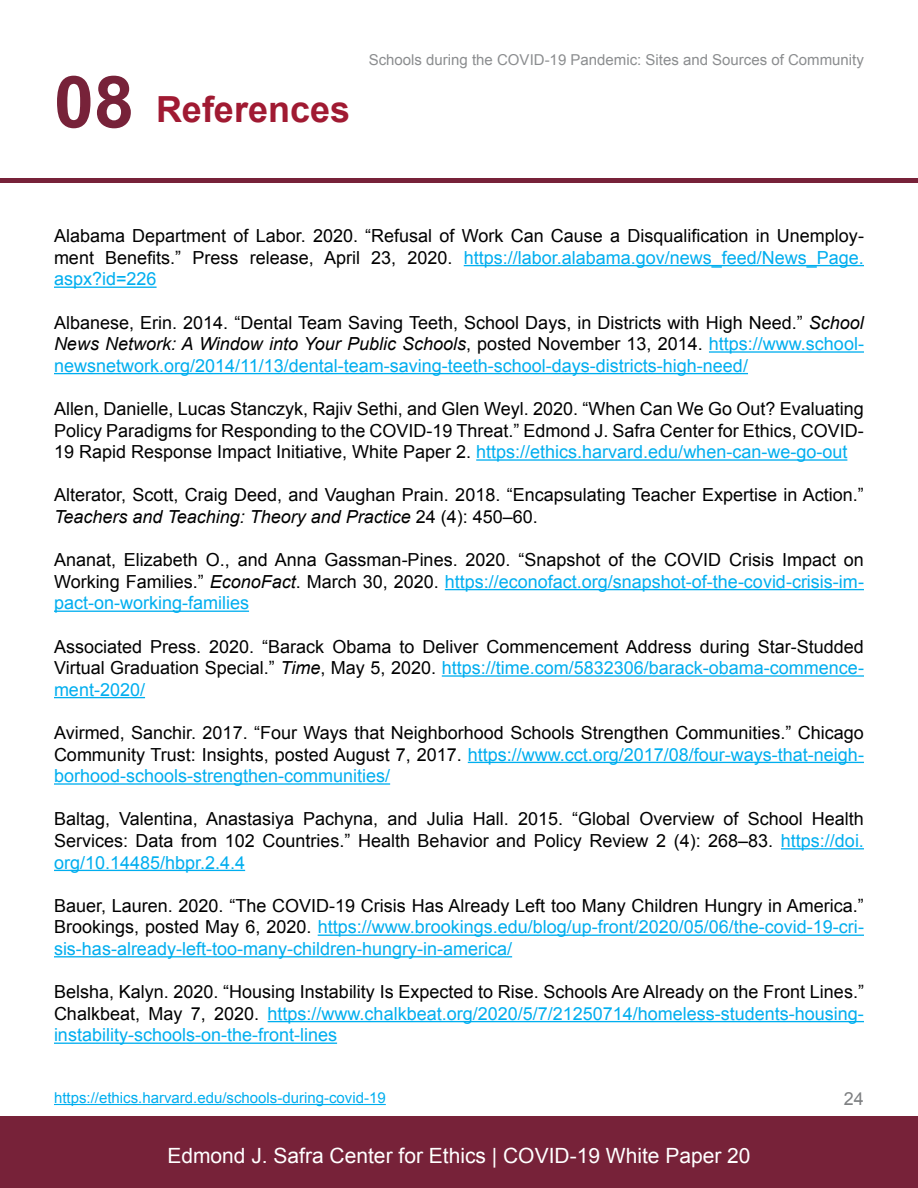
<style>
.page{position:relative;width:918px;height:1188px;background:#fff}
.page>*{position:absolute;margin:0;border:0;box-sizing:border-box;transform-origin:0 0}
.t1{font:700 36px "Arial";color:#a01a32}
.t2{font:21px "Arial";color:#fff}
.t3{font:18px/21.6px "Arial";color:#000;text-align:justify}
.t4{font:18px/21.6px "Arial";color:#00aeef;text-align:justify}
.t5{font:18px "Arial";color:#7e8082}
.t6{font:15px "Arial";color:#8b8d8f}
.t7{font:15px "Arial";color:#00aeef}
.s1{font-size:72px;color:#772239}
.s2{color:#00aeef}
.s3{color:#000}
.s4{font-style:italic;color:#000}
.s5{font-style:italic}
</style>
<div class="page">
<hr style="left:464px;top:265px;width:400px;height:1px;background:#00aeef">
<hr style="left:54px;top:287px;width:103px;height:1px;background:#00aeef">
<hr style="left:709px;top:351px;width:155px;height:2px;background:#00aeef">
<hr style="left:54px;top:373px;width:694px;height:1px;background:#00aeef">
<hr style="left:476px;top:459px;width:371px;height:2px;background:#00aeef">
<hr style="left:445px;top:589px;width:419px;height:1px;background:#00aeef">
<hr style="left:54px;top:611px;width:195px;height:1px;background:#00aeef">
<hr style="left:442px;top:675px;width:422px;height:2px;background:#00aeef">
<hr style="left:54px;top:697px;width:91px;height:1px;background:#00aeef">
<hr style="left:468px;top:762px;width:396px;height:1px;background:#00aeef">
<hr style="left:54px;top:783px;width:336px;height:2px;background:#00aeef">
<hr style="left:781px;top:848px;width:83px;height:1px;background:#00aeef">
<hr style="left:54px;top:870px;width:191px;height:1px;background:#00aeef">
<hr style="left:318px;top:935px;width:546px;height:1px;background:#00aeef">
<hr style="left:54px;top:956px;width:458px;height:1px;background:#00aeef">
<hr style="left:268px;top:1021px;width:596px;height:1px;background:#00aeef">
<hr style="left:54px;top:1043px;width:283px;height:1px;background:#00aeef">
<div style="left:0;top:1116px;width:918px;height:72px;background:#772239"></div>
<div style="left:0;top:178px;width:918px;height:5px;background:#772239"></div>
<hr style="left:54px;top:1104px;width:332px;height:1px;background:#00aeef">
<h1 class="t1" style="left:54px;top:86px;width:298px"><span class="s1">08</span> References</h1>
<p class="t6" style="left:369px;top:50px;width:497px">Schools during the COVID-19 Pandemic: Sites and Sources of Community</p>
<p class="t3" style="left:54px;top:225px;width:811px">Alabama Department of Labor. 2020. “Refusal of Work Can Cause a Disqualification in Unemploy&shy;ment Benefits.” Press release, April 23, 2020. <span class="s2">https://labor.alabama.gov/news_feed/News_Page. aspx?id=226</span></p>
<p class="t4" style="left:54px;top:312px;width:811px"><span class="s3">Albanese, Erin. 2014. “Dental Team Saving Teeth, School Days, in Districts with High Need.”</span> <span class="s4">School News Network: A Window into Your Public Schools</span><span class="s3">, posted November 13, 2014.</span> https://www.school&shy;newsnetwork.org/2014/11/13/dental-team-saving-teeth-school-days-districts-high-need/</p>
<p class="t3" style="left:54px;top:398px;width:811px">Allen, Danielle, Lucas Stanczyk, Rajiv Sethi, and Glen Weyl. 2020. “When Can We Go Out? Evaluating Policy Paradigms for Responding to the COVID-19 Threat.” Edmond J. Safra Center for Ethics, COVID-19 Rapid Response Impact Initiative, White Paper 2. <span class="s2">https://ethics.harvard.edu/when-can-we-go-out</span></p>
<p class="t3" style="left:54px;top:484px;width:811px">Alterator, Scott, Craig Deed, and Vaughan Prain. 2018. “Encapsulating Teacher Expertise in Action.”<br><span class="s5">Teachers and Teaching: Theory and Practice</span> 24 (4): 450–60.</p>
<p class="t3" style="left:54px;top:549px;width:811px">Ananat, Elizabeth O., and Anna Gassman-Pines. 2020. “Snapshot of the COVID Crisis Impact on Working Families.” <span class="s5">EconoFact</span>. March 30, 2020. <span class="s2">https://econofact.org/snapshot-of-the-covid-crisis-im&shy;pact-on-working-families</span></p>
<p class="t3" style="left:54px;top:636px;width:811px">Associated Press. 2020. “Barack Obama to Deliver Commencement Address during Star-Studded Virtual Graduation Special.” <span class="s5">Time</span>, May 5, 2020. <span class="s2">https://time.com/5832306/barack-obama-commence&shy;ment-2020/</span></p>
<p class="t3" style="left:54px;top:722px;width:811px">Avirmed, Sanchir. 2017. “Four Ways that Neighborhood Schools Strengthen Communities.” Chicago Community Trust: Insights, posted August 7, 2017. <span class="s2">https://www.cct.org/2017/08/four-ways-that-neigh&shy;borhood-schools-strengthen-communities/</span></p>
<p class="t3" style="left:54px;top:808px;width:812px">Baltag, Valentina, Anastasiya Pachyna, and Julia Hall. 2015. “Global Overview of School Health Services: Data from 102 Countries.” Health Behavior and Policy Review 2 (4): 268–83. <span class="s2">https://doi. org/10.14485/hbpr.2.4.4</span></p>
<p class="t4" style="left:54px;top:895px;width:811px"><span class="s3">Bauer, Lauren. 2020. “The COVID-19 Crisis Has Already Left too Many Children Hungry in America.” Brookings, posted May 6, 2020.</span> https://www.brookings.edu/blog/up-front/2020/05/06/the-covid-19-cri&shy;sis-has-already-left-too-many-children-hungry-in-america/</p>
<p class="t3" style="left:54px;top:981px;width:811px">Belsha, Kalyn. 2020. “Housing Instability Is Expected to Rise. Schools Are Already on the Front Lines.” Chalkbeat, May 7, 2020. <span class="s2">https://www.chalkbeat.org/2020/5/7/21250714/homeless-students-housing&shy;instability-schools-on-the-front-lines</span></p>
<p class="t7" style="left:54px;top:1088px;width:333px">https://ethics.harvard.edu/schools-during-covid-19</p>
<p class="t2" style="left:167px;top:1142px;width:585px">Edmond J. Safra Center for Ethics | COVID-19 White Paper 20</p>
<p class="t5" style="left:844px;top:1086px;width:22px">24</p>
</div>
